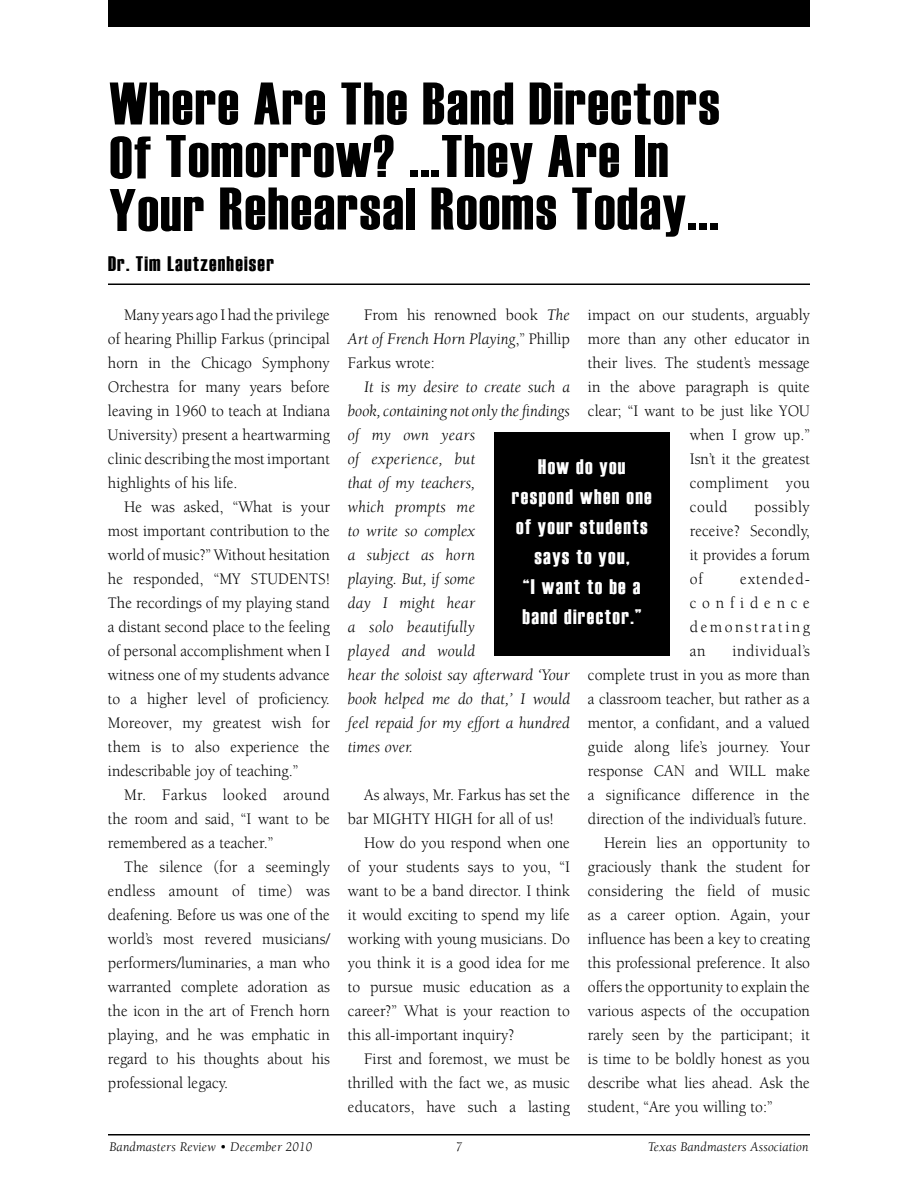
<style>
.page{position:relative;width:918px;height:1188px;background:#fff}
.page>*{position:absolute;margin:0;border:0;box-sizing:border-box;transform-origin:0 0}
.t1{font:60px/52.5px "Haettenschweiler";letter-spacing:.025em;color:#000}
.t2{font:21px/30px "Haettenschweiler";letter-spacing:.07em;color:#fff;text-align:center}
.t3{font:21px "Haettenschweiler";letter-spacing:.06em;color:#000}
.t4{font:16.5px/24px "Berkeley";color:#000;text-align:justify;scale:.95 1}
.t5{font:italic 16.5px/24px "Berkeley";color:#000}
.t6{font:16.5px "Berkeley";letter-spacing:.02em;color:#000;scale:.95 1}
.t7{font:italic 13.5px "Berkeley";letter-spacing:.01em;color:#000}
.s1{font-style:italic}
</style>
<div class="page">
<hr style="left:108px;top:1134px;width:702px;height:2px;background:#000">
<div style="left:108px;top:0;width:702px;height:27px;background:#000"></div>
<hr style="left:108px;top:284px;width:702px;height:1px;background:#000">
<div style="left:494px;top:432px;width:176px;height:224px;background:#000"></div>
<h1 class="t1" style="left:110px;top:74px;width:612px">Where Are The Band Directors<br>Of Tomorrow? ...They Are In<br>Your Rehearsal Rooms Today...</h1>
<p class="t3" style="left:108px;top:252px;width:167px">Dr. Tim Lautzenheiser</p>
<p class="t4" style="left:108px;top:303px;width:235px;text-indent:16px">Many years ago I had the privilege of hearing Phillip Farkus (principal horn in the Chicago Symphony Orchestra for many years before leaving in 1960 to teach at Indiana University) present a heartwarming clinic describing the most important highlights of his life.</p>
<p class="t4" style="left:108px;top:495px;width:235px;text-indent:16px">He was asked, “What is your most important contribution to the world of music?” Without hesitation he responded, “MY STUDENTS!<br>The recordings of my playing stand a distant second place to the feeling of personal accomplishment when I witness one of my students advance to a higher level of proficiency.<br>Moreover, my greatest wish for them is to also experience the indescribable joy of teaching.”</p>
<p class="t4" style="left:108px;top:783px;width:235px;text-indent:16px">Mr. Farkus looked around the room and said, “I want to be remembered as a teacher.”</p>
<p class="t4" style="left:108px;top:855px;width:235px;text-indent:16px">The silence (for a seemingly endless amount of time) was deafening. Before us was one of the world’s most revered musicians/ performers/luminaries, a man who warranted complete adoration as the icon in the art of French horn playing, and he was emphatic in regard to his thoughts about his professional legacy.</p>
<p class="t4" style="left:348px;top:304px;width:235px;text-indent:16px">From his renowned book <span class="s1">The Art of French Horn Playing</span>,” Phillip Farkus wrote:</p>
<p class="t5" style="left:348px;top:375px;width:224px;text-indent:16px">It is my desire to create such a book, containing not only the findings of my own years<br>of experience, but<br>that of my teachers,<br>which prompts me<br>to write so complex<br>a subject as horn<br>playing. But, if some<br>day I might hear<br>a solo beautifully<br>played and would<br>hear the soloist say afterward ‘Your book helped me do that,’ I would feel repaid for my effort a hundred times over.</p>
<p class="t4" style="left:364px;top:783px;width:218px">As always, Mr. Farkus has set the</p>
<p class="t4" style="left:348px;top:807px;width:218px">bar MIGHTY HIGH for all of us!</p>
<p class="t4" style="left:364px;top:831px;width:218px">How do you respond when one</p>
<p class="t4" style="left:348px;top:855px;width:235px">of your students says to you, “I</p>
<p class="t4" style="left:348px;top:879px;width:235px">want to be a band director. I think</p>
<p class="t4" style="left:348px;top:903px;width:235px">it would exciting to spend my life</p>
<p class="t4" style="left:348px;top:927px;width:235px">working with young musicians. Do</p>
<p class="t4" style="left:348px;top:951px;width:235px">you think it is a good idea for me</p>
<p class="t4" style="left:348px;top:975px;width:235px">to pursue music education as a</p>
<p class="t4" style="left:348px;top:999px;width:235px">career?” What is your reaction to</p>
<p class="t4" style="left:348px;top:1023px;width:177px">this all-important inquiry?</p>
<p class="t4" style="left:364px;top:1047px;width:218px">First and foremost, we must be</p>
<p class="t4" style="left:348px;top:1071px;width:235px">thrilled with the fact we, as music</p>
<p class="t4" style="left:348px;top:1095px;width:235px">educators, have such a lasting</p>
<p class="t4" style="left:588px;top:303px;width:235px">impact on our students, arguably</p>
<p class="t4" style="left:588px;top:327px;width:235px">more than any other educator in</p>
<p class="t4" style="left:588px;top:351px;width:235px">their lives. The student’s message</p>
<p class="t4" style="left:588px;top:375px;width:235px">in the above paragraph is quite</p>
<p class="t4" style="left:588px;top:399px;width:235px">clear; “I want to be just like YOU</p>
<p class="t4" style="left:690px;top:423px;width:128px">when I grow up.”</p>
<p class="t4" style="left:690px;top:447px;width:128px">Isn’t it the greatest</p>
<p class="t6" style="left:690px;top:474px;width:128px">compliment you</p>
<p class="t4" style="left:690px;top:495px;width:41px">could</p>
<p class="t2" style="left:512px;top:450px;width:141px">How do you respond when one of your students says to you,<br>“I want to be a band director.”</p>
<p class="t4" style="left:690px;top:495px;width:128px;text-indent:65px">possibly receive? Secondly, it provides a forum of</p>
<p class="t4" style="left:690px;top:567px;width:128px;text-indent:50px">extended&shy;confidence demonstrating an</p>
<p class="t4" style="left:588px;top:639px;width:235px;text-indent:144px">individual’s complete trust in you as more than a classroom teacher, but rather as a mentor, a confidant, and a valued guide along life’s journey. Your response can</p>
<p class="t4" style="left:695px;top:759px;width:122px">and will make</p>
<p class="t4" style="left:588px;top:783px;width:235px">a significance difference in the</p>
<p class="t4" style="left:588px;top:808px;width:232px">direction of the individual’s future.</p>
<p class="t4" style="left:604px;top:832px;width:218px">Herein lies an opportunity to</p>
<p class="t4" style="left:588px;top:856px;width:235px">graciously thank the student for</p>
<p class="t4" style="left:588px;top:880px;width:235px">considering the field of music</p>
<p class="t4" style="left:588px;top:904px;width:235px">as a career option. Again, your</p>
<p class="t4" style="left:588px;top:928px;width:235px">influence has been a key to creating</p>
<p class="t4" style="left:588px;top:952px;width:235px">this professional preference. It also</p>
<p class="t4" style="left:588px;top:976px;width:235px">offers the opportunity to explain the</p>
<p class="t4" style="left:588px;top:1000px;width:235px">various aspects of the occupation</p>
<p class="t4" style="left:588px;top:1024px;width:235px">rarely seen by the participant; it</p>
<p class="t4" style="left:588px;top:1048px;width:235px">is time to be boldly honest as you</p>
<p class="t4" style="left:588px;top:1072px;width:235px">describe what lies ahead. Ask the</p>
<p class="t4" style="left:588px;top:1096px;width:196px">student, “Are you willing to:”</p>
<p class="t7" style="left:110px;top:1140px;width:204px">Bandmasters Review • December 2010</p>
<p class="t7" style="left:648px;top:1140px;width:162px">Texas Bandmasters Association</p>
<p class="t7" style="left:456px;top:1140px;width:8px">7</p>
</div>
